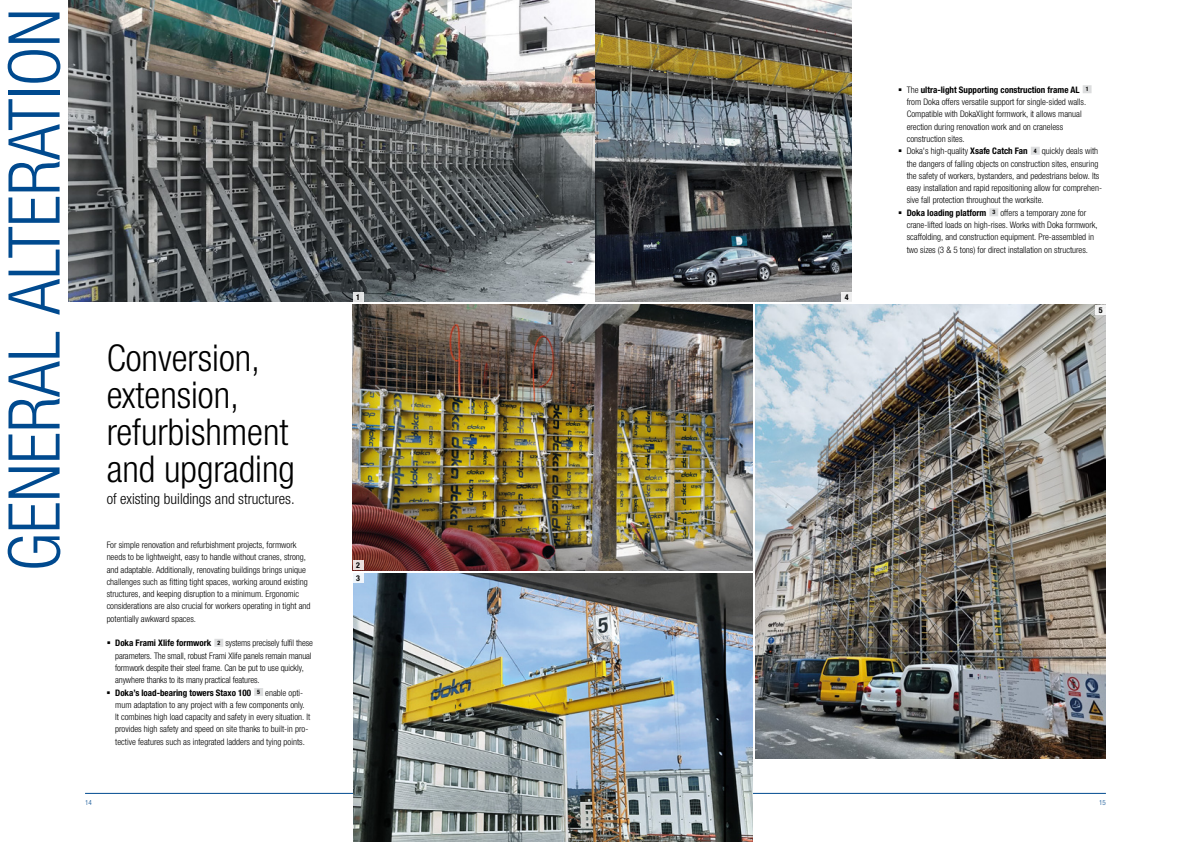
<style>
.page{position:relative;width:1191px;height:842px;background:#fff}
.page>*{position:absolute;margin:0;border:0;box-sizing:border-box;transform-origin:0 0}
.t1{font:300 condensed 71.5px "Helvetica Neue LTW1 G";letter-spacing:-.005em;color:#004a8f}
.t2{font:300 condensed 37px/37px "Helvetica Neue LTW1 G";color:#000}
.t3{font:300 condensed 15px "Helvetica Neue LTW1 G";color:#000}
.t4{font:300 condensed 9px/12.3px "Helvetica Neue LTW1 G";color:#000}
.t5{font:700 condensed 8px "Helvetica Neue LTW1 G";color:#000}
.t6{font:300 condensed 7px "Helvetica Neue LTW1 G";color:#004a8f}
.s1{font-weight:700}
.s2{font-weight:700;font-size:6px}
</style>
<div class="page">
<img style="left:68px;top:0;width:783px;height:302px">
<img style="left:755px;top:305px;width:351px;height:453px">
<img style="left:353px;top:305px;width:399px;height:265px">
<div style="left:214px;top:639px;width:9px;height:8px;background:#dcddde"></div>
<div style="left:254px;top:688px;width:9px;height:8px;background:#dcddde"></div>
<div style="left:1082px;top:85px;width:9px;height:8px;background:#dcddde"></div>
<div style="left:1030px;top:147px;width:9px;height:8px;background:#dcddde"></div>
<div style="left:989px;top:208px;width:9px;height:8px;background:#dcddde"></div>
<div style="left:353px;top:292px;width:10px;height:10px;background:#e3e3e4"></div>
<div style="left:353px;top:560px;width:10px;height:10px;background:#eadedd"></div>
<div style="left:841px;top:292px;width:10px;height:10px;background:#ededee"></div>
<div style="left:1095px;top:305px;width:11px;height:10px;background:#f4f4f4"></div>
<hr style="left:680px;top:793px;width:426px;height:1px;background:#004a8f">
<hr style="left:85px;top:793px;width:425px;height:1px;background:#004a8f">
<img style="left:353px;top:573px;width:399px;height:269px">
<div style="left:353px;top:573px;width:10px;height:10px;background:#f0f6fb"></div>
<h1 class="t1" style="left:-7px;top:571px;width:564px;rotate:-90deg">GENERAL ALTERATION</h1>
<h2 class="t2" style="left:107px;top:340px;width:190px">Conversion, extension, refurbishment and upgrading</h2>
<h3 class="t3" style="left:107px;top:490px;width:189px">of existing buildings and structures.</h3>
<p class="t4" style="left:107px;top:539px;width:205px">For simple renovation and refurbishment projects, formwork needs to be lightweight, easy to handle without cranes, strong, and adaptable. Additionally, renovating buildings brings unique challenges such as fitting tight spaces, working around existing structures, and keeping disruption to a minimum. Ergonomic considerations are also crucial for workers operating in tight and potentially awkward spaces.</p>
<p class="t4" style="left:115px;top:637px;width:199px"><span class="s1">Doka Frami Xlife formwork</span> <span class="s2">2</span> systems precisely fulfil these parameters. The small, robust Frami Xlife panels remain manual formwork despite their steel frame. Can be put to use quickly, anywhere thanks to its many practical features.<br><span class="s1">Doka’s load-bearing towers Staxo 100</span> <span class="s2">5</span> enable opti&shy;mum adaptation to any project with a few components only.<br>It combines high load capacity and safety in every situation. It provides high safety and speed on site thanks to built-in pro&shy;tective features such as integrated ladders and tying points.</p>
<p class="t5" style="left:356px;top:292px;width:5px">1</p>
<p class="t5" style="left:356px;top:560px;width:5px">2</p>
<p class="t5" style="left:356px;top:573px;width:5px">3</p>
<p class="t5" style="left:844px;top:292px;width:5px">4</p>
<p class="t4" style="left:906px;top:83px;width:197px">The <span class="s1">ultra-light Supporting construction frame AL</span> <span class="s2">1 </span>from Doka offers versatile support for single-sided walls.<br>Compatible with DokaXlight formwork, it allows manual erection during renovation work and on craneless construction sites.<br>Doka's high-quality <span class="s1">Xsafe Catch Fan</span> <span class="s2">4</span> quickly deals with the dangers of falling objects on construction sites, ensuring the safety of workers, bystanders, and pedestrians below. Its easy installation and rapid repositioning allow for comprehen&shy;sive fall protection throughout the worksite.<br><span class="s1">Doka loading platform</span> <span class="s2">3</span> offers a temporary zone for crane-lifted loads on high-rises. Works with Doka formwork, scaffolding, and construction equipment. Pre-assembled in two sizes (3 &amp; 5 tons) for direct installation on structures.</p>
<p class="t5" style="left:1099px;top:305px;width:5px">5</p>
<p class="t6" style="left:85px;top:798px;width:8px">14</p>
<p class="t6" style="left:1099px;top:798px;width:8px">15</p>
</div>
